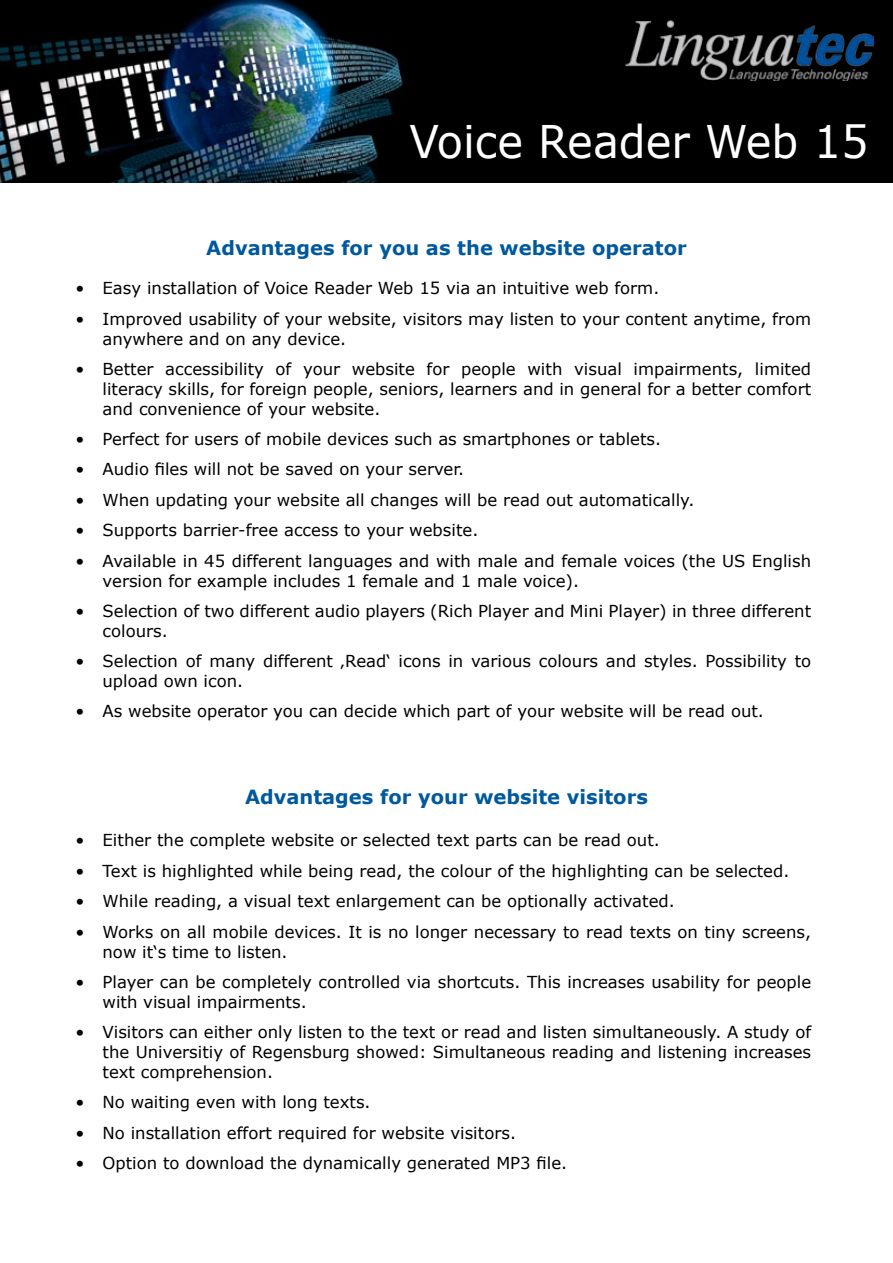
<style>
.page{position:relative;width:893px;height:1263px;background:#fff}
.page>*{position:absolute;margin:0;border:0;box-sizing:border-box;transform-origin:0 0}
.t1{font:45px "Verdana";color:#fff;scale:.96 1}
.t2{font:700 19.5px "Verdana";color:#00599c}
.t3{font:16.5px/19.8px "Verdana";color:#000}
</style>
<div class="page">
<img style="left:0;top:0;width:893px;height:182px">
<img style="left:625px;top:20px;width:249px;height:61px">
<h1 class="t1" style="left:409px;top:111px;width:480px">Voice Reader Web 15</h1>
<p class="t2" style="left:206px;top:234px;width:482px">Advantages for you as the website operator</p>
<p class="t3" style="left:76px;top:278px;width:585px">• Easy installation of Voice Reader Web 15 via an intuitive web form.</p>
<p class="t3" style="left:103px;top:309px;width:710px;text-indent:-27px">• Improved usability of your website, visitors may listen to your content anytime, from anywhere and on any device.</p>
<p class="t3" style="left:103px;top:359px;width:710px;text-align:justify;text-indent:-27px">• Better accessibility of your website for people with visual impairments, limited literacy skills, for foreign people, seniors, learners and in general for a better comfort and convenience of your website.</p>
<p class="t3" style="left:76px;top:429px;width:587px">• Perfect for users of mobile devices such as smartphones or tablets.</p>
<p class="t3" style="left:76px;top:459px;width:390px">• Audio files will not be saved on your server.</p>
<p class="t3" style="left:76px;top:490px;width:620px">• When updating your website all changes will be read out automatically.</p>
<p class="t3" style="left:76px;top:520px;width:404px">• Supports barrier-free access to your website.</p>
<p class="t3" style="left:103px;top:551px;width:710px;text-indent:-27px">• Available in 45 different languages and with male and female voices (the US English version for example includes 1 female and 1 male voice).</p>
<p class="t3" style="left:103px;top:601px;width:710px;text-indent:-27px">• Selection of two different audio players (Rich Player and Mini Player) in three different colours.</p>
<p class="t3" style="left:103px;top:651px;width:710px;text-indent:-27px">• Selection of many different ‚Read‘ icons in various colours and styles. Possibility to upload own icon.</p>
<p class="t3" style="left:76px;top:701px;width:690px">• As website operator you can decide which part of your website will be read out.</p>
<p class="t2" style="left:245px;top:783px;width:404px">Advantages for your website visitors</p>
<p class="t3" style="left:76px;top:830px;width:586px">• Either the complete website or selected text parts can be read out.</p>
<p class="t3" style="left:76px;top:861px;width:715px">• Text is highlighted while being read, the colour of the highlighting can be selected.</p>
<p class="t3" style="left:76px;top:891px;width:601px">• While reading, a visual text enlargement can be optionally activated.</p>
<p class="t3" style="left:103px;top:922px;width:710px;text-indent:-27px">• Works on all mobile devices. It is no longer necessary to read texts on tiny screens, now it‘s time to listen.</p>
<p class="t3" style="left:103px;top:972px;width:710px;text-indent:-27px">• Player can be completely controlled via shortcuts. This increases usability for people with visual impairments.</p>
<p class="t3" style="left:103px;top:1022px;width:710px;text-align:justify;text-indent:-27px">• Visitors can either only listen to the text or read and listen simultaneously. A study of the Universitiy of Regensburg showed: Simultaneous reading and listening increases text comprehension.</p>
<p class="t3" style="left:76px;top:1092px;width:297px">• No waiting even with long texts.</p>
<p class="t3" style="left:76px;top:1122px;width:442px">• No installation effort required for website visitors.</p>
<p class="t3" style="left:76px;top:1153px;width:493px">• Option to download the dynamically generated MP3 file.</p>
</div>
